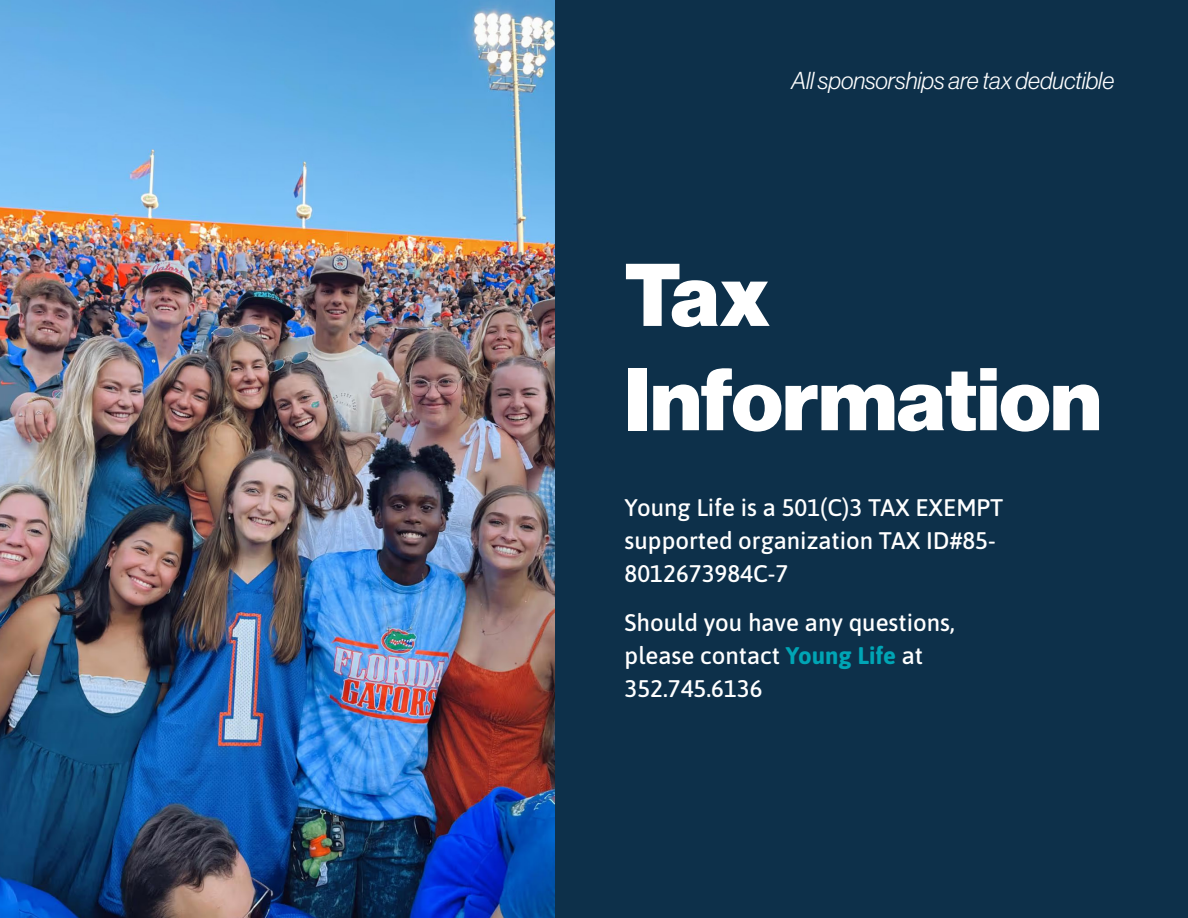
<style>
.page{position:relative;width:1188px;height:918px;background:#fff}
.page>*{position:absolute;margin:0;border:0;box-sizing:border-box;transform-origin:0 0}
.t1{font:86.85px/104.2px "N Haas Grotesk DS Pro 95 Blk";color:#fff}
.Body{font:500 24px/33px "Asap";color:#fff}
.Body-2{font:24px "N Haas Grotesk DS Pro 46 Lt It";color:#fff}
.s1{font-weight:700;color:#00a5b5}
</style>
<div class="page">
<div style="left:497px;top:0;width:691px;height:918px;background:#0d304a"></div>
<img style="left:0;top:0;width:555px;height:918px">
<p class="Body-2" style="left:791px;top:67px;width:324px">All sponsorships are tax deductible</p>
<h1 class="t1" style="left:625px;top:244px;width:478px">Tax<br>Information</h1>
<p class="Body" style="left:625px;top:489px;width:380px">Young Life is a 501(C)3 TAX EXEMPT supported organization TAX ID#85-<br>8012673984C-7</p>
<p class="Body" style="left:625px;top:605px;width:332px">Should you have any questions, please contact <span class="s1">Young Life</span> at<br>352.745.6136</p>
</div>
